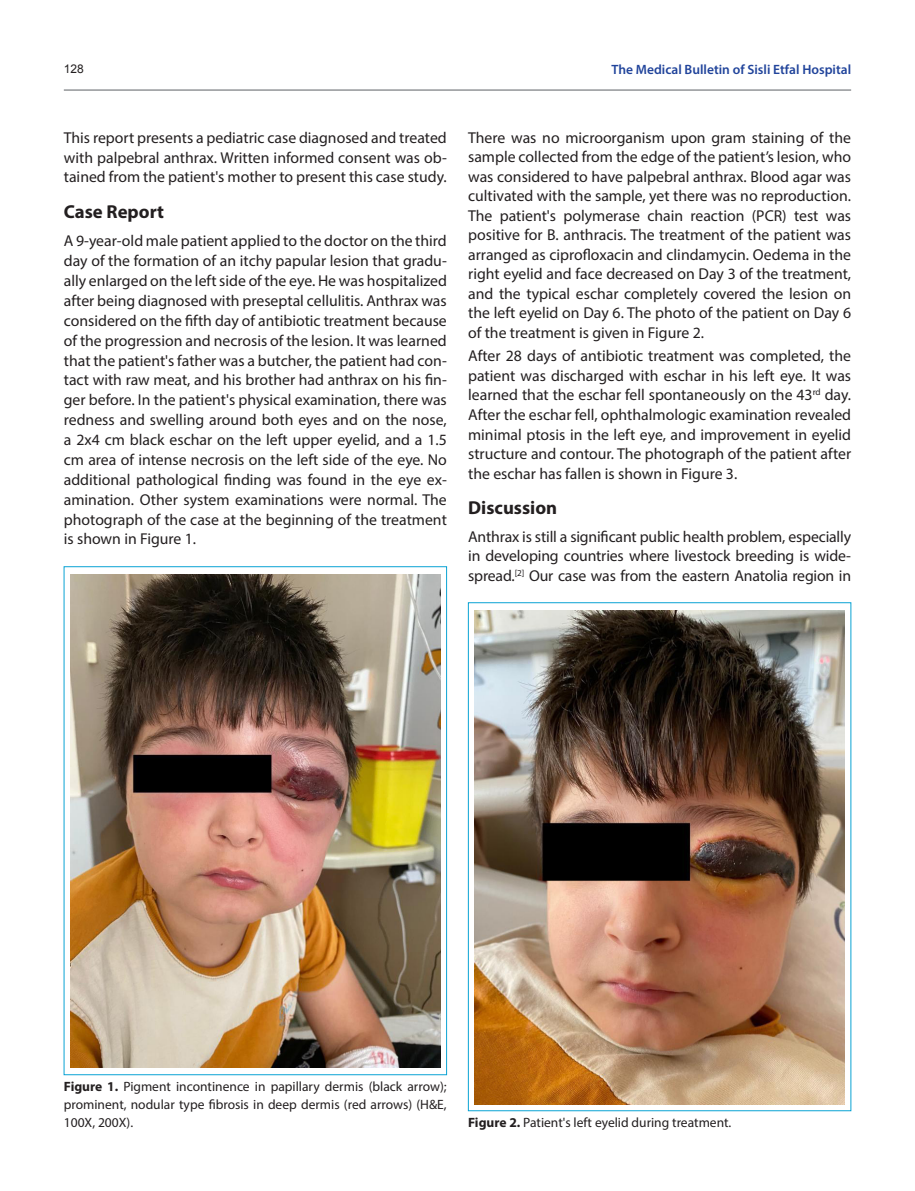
<style>
.page{position:relative;width:915px;height:1191px;background:#fff}
.page>*{position:absolute;margin:0;border:0;box-sizing:border-box;transform-origin:0 0}
.altbaslik{font:700 18.75px "Myriad Pro";color:#231f20}
.ana_metin_bosluksuz{font:15.75px/19.5px "Myriad Pro";color:#231f20;text-align:justify}
.ana_metin_bosluksuz-2{font:13.5px/18px "Myriad Pro";color:#231f20;text-align:justify}
.t1{font:600 13.5px "Myriad Pro";color:#21449b}
.t2{font:12px "Arial";color:#231f20}
.s1{font-weight:700}
</style>
<div class="page">
<hr style="left:64px;top:89px;width:786px;height:2px;background:#939598">
<img style="left:70px;top:574px;width:370px;height:494px">
<img style="left:474px;top:610px;width:370px;height:494px">
<p class="t2" style="left:64px;top:60px;width:22px">128</p>
<p class="t1" style="left:611px;top:61px;width:241px">The Medical Bulletin of Sisli Etfal Hospital</p>
<p class="ana_metin_bosluksuz" style="left:64px;top:127px;width:384px">This report presents a pediatric case diagnosed and treated with palpebral anthrax. Written informed consent was ob&shy;tained from the patient's mother to present this case study.</p>
<p class="altbaslik" style="left:64px;top:199px;width:102px">Case Report</p>
<p class="ana_metin_bosluksuz" style="left:64px;top:231px;width:384px">A 9-year-old male patient applied to the doctor on the third day of the formation of an itchy papular lesion that gradu&shy;ally enlarged on the left side of the eye. He was hospitalized after being diagnosed with preseptal cellulitis. Anthrax was considered on the fifth day of antibiotic treatment because of the progression and necrosis of the lesion. It was learned that the patient's father was a butcher, the patient had con&shy;tact with raw meat, and his brother had anthrax on his fin&shy;ger before. In the patient's physical examination, there was redness and swelling around both eyes and on the nose, a 2x4 cm black eschar on the left upper eyelid, and a 1.5 cm area of intense necrosis on the left side of the eye. No additional pathological finding was found in the eye ex&shy;amination. Other system examinations were normal. The photograph of the case at the beginning of the treatment is shown in Figure 1.</p>
<p class="ana_metin_bosluksuz" style="left:468px;top:127px;width:384px">There was no microorganism upon gram staining of the sample collected from the edge of the patient’s lesion, who was considered to have palpebral anthrax. Blood agar was cultivated with the sample, yet there was no reproduction.<br>The patient's polymerase chain reaction (PCR) test was positive for B. anthracis. The treatment of the patient was arranged as ciprofloxacin and clindamycin. Oedema in the right eyelid and face decreased on Day 3 of the treatment, and the typical eschar completely covered the lesion on the left eyelid on Day 6. The photo of the patient on Day 6 of the treatment is given in Figure 2.</p>
<p class="ana_metin_bosluksuz" style="left:468px;top:346px;width:384px">After 28 days of antibiotic treatment was completed, the patient was discharged with eschar in his left eye. It was learned that the eschar fell spontaneously on the 43<sup>rd</sup> day.<br>After the eschar fell, ophthalmologic examination revealed minimal ptosis in the left eye, and improvement in eyelid structure and contour. The photograph of the patient after the eschar has fallen is shown in Figure 3.</p>
<p class="altbaslik" style="left:468px;top:495px;width:91px">Discussion</p>
<p class="ana_metin_bosluksuz" style="left:468px;top:526px;width:384px">Anthrax is still a significant public health problem, especially in developing countries where livestock breeding is wide&shy;spread.<sup>[2]</sup> Our case was from the eastern Anatolia region in</p>
<p class="ana_metin_bosluksuz-2" style="left:64px;top:1077px;width:384px"><span class="s1">Figure 1.</span> Pigment incontinence in papillary dermis (black arrow); prominent, nodular type fibrosis in deep dermis (red arrows) (H&amp;E, 100X, 200X).</p>
<p class="ana_metin_bosluksuz-2" style="left:468px;top:1113px;width:265px"><span class="s1">Figure 2.</span> Patient's left eyelid during treatment.</p>
</div>
